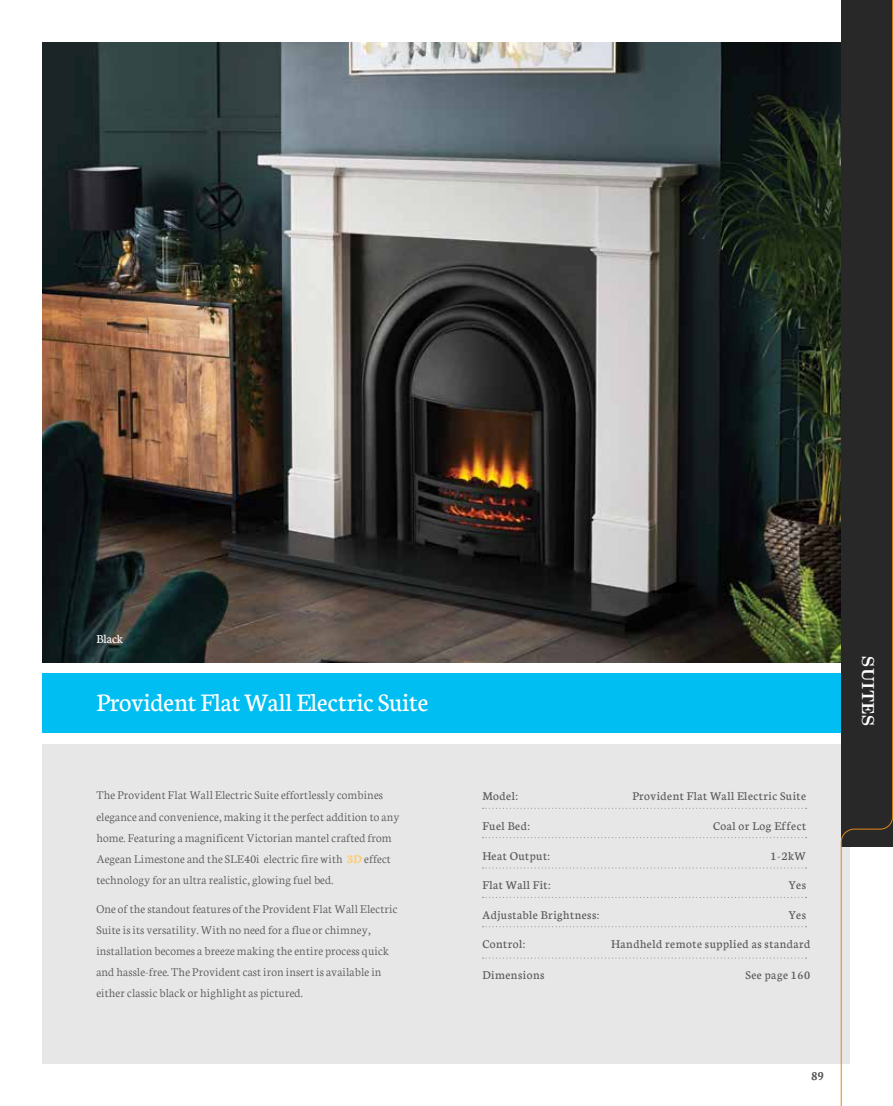
<style>
.page{position:relative;width:893px;height:1106px;background:#fff}
.page>*{position:absolute;margin:0;border:0;box-sizing:border-box;transform-origin:0 0}
.t1{font:27px "Neuton";color:#fff}
.t2{font:700 16.5px "Century Schoolbook";letter-spacing:.025em;color:#fff}
.t3{font:13.5px "Neuton";color:#636467}
.t4{font:13.05px "Neuton";color:#fff}
.t5{font:300 12.75px/21px "Neuton";letter-spacing:.005em;color:#58595b}
.t6{font:12.75px "Neuton";letter-spacing:.04em;color:#58595b}
.s1{font-weight:700;color:#ffcc75}
</style>
<div class="page">
<div style="left:43px;top:744px;width:807px;height:319px;background:#e7e7e7"></div>
<div style="left:43px;top:674px;width:807px;height:59px;background:#00bef1"></div>
<svg style="left:482px;top:807px;width:324px;height:2px"></svg>
<svg style="left:482px;top:837px;width:324px;height:1px"></svg>
<svg style="left:482px;top:867px;width:324px;height:1px"></svg>
<svg style="left:482px;top:897px;width:324px;height:1px"></svg>
<svg style="left:482px;top:926px;width:324px;height:1px"></svg>
<svg style="left:482px;top:957px;width:324px;height:1px"></svg>
<img style="left:43px;top:42px;width:797px;height:620px">
<svg style="left:840px;top:0;width:53px;height:1106px"></svg>
<p class="t4" style="left:96px;top:632px;width:28px">Black</p>
<h1 class="t1" style="left:96px;top:688px;width:334px">Provident Flat Wall Electric Suite</h1>
<p class="t5" style="left:96px;top:784px;width:305px">The Provident Flat Wall Electric Suite effortlessly combines elegance and convenience, making it the perfect addition to any home. Featuring a magnificent Victorian mantel crafted from Aegean Limestone and the SLE40i electric fire with <span class="s1">3D</span> effect technology for an ultra realistic, glowing fuel bed.</p>
<p class="t5" style="left:96px;top:898px;width:303px">One of the standout features of the Provident Flat Wall Electric Suite is its versatility. With no need for a flue or chimney, installation becomes a breeze making the entire process quick and hassle-free. The Provident cast iron insert is available in either classic black or highlight as pictured.</p>
<p class="t6" style="left:482px;top:789px;width:37px">Model:</p>
<p class="t6" style="left:482px;top:819px;width:49px">Fuel Bed:</p>
<p class="t6" style="left:482px;top:849px;width:69px">Heat Output:</p>
<p class="t6" style="left:632px;top:789px;width:175px">Provident Flat Wall Electric Suite</p>
<p class="t6" style="left:713px;top:819px;width:94px">Coal or Log Effect</p>
<p class="t6" style="left:771px;top:849px;width:37px">1-2kW</p>
<p class="t6" style="left:482px;top:878px;width:70px">Flat Wall Fit:</p>
<p class="t6" style="left:789px;top:878px;width:19px">Yes</p>
<p class="t6" style="left:482px;top:908px;width:119px">Adjustable Brightness:</p>
<p class="t6" style="left:789px;top:908px;width:19px">Yes</p>
<p class="t6" style="left:482px;top:937px;width:44px">Control:</p>
<p class="t6" style="left:611px;top:937px;width:200px">Handheld remote supplied as standard</p>
<p class="t6" style="left:482px;top:968px;width:64px">Dimensions</p>
<p class="t6" style="left:745px;top:968px;width:66px">See page 160</p>
<p class="t3" style="left:811px;top:1068px;width:14px">89</p>
<p class="t2" style="left:881px;top:656px;width:71px;rotate:90deg">SUITES</p>
</div>
